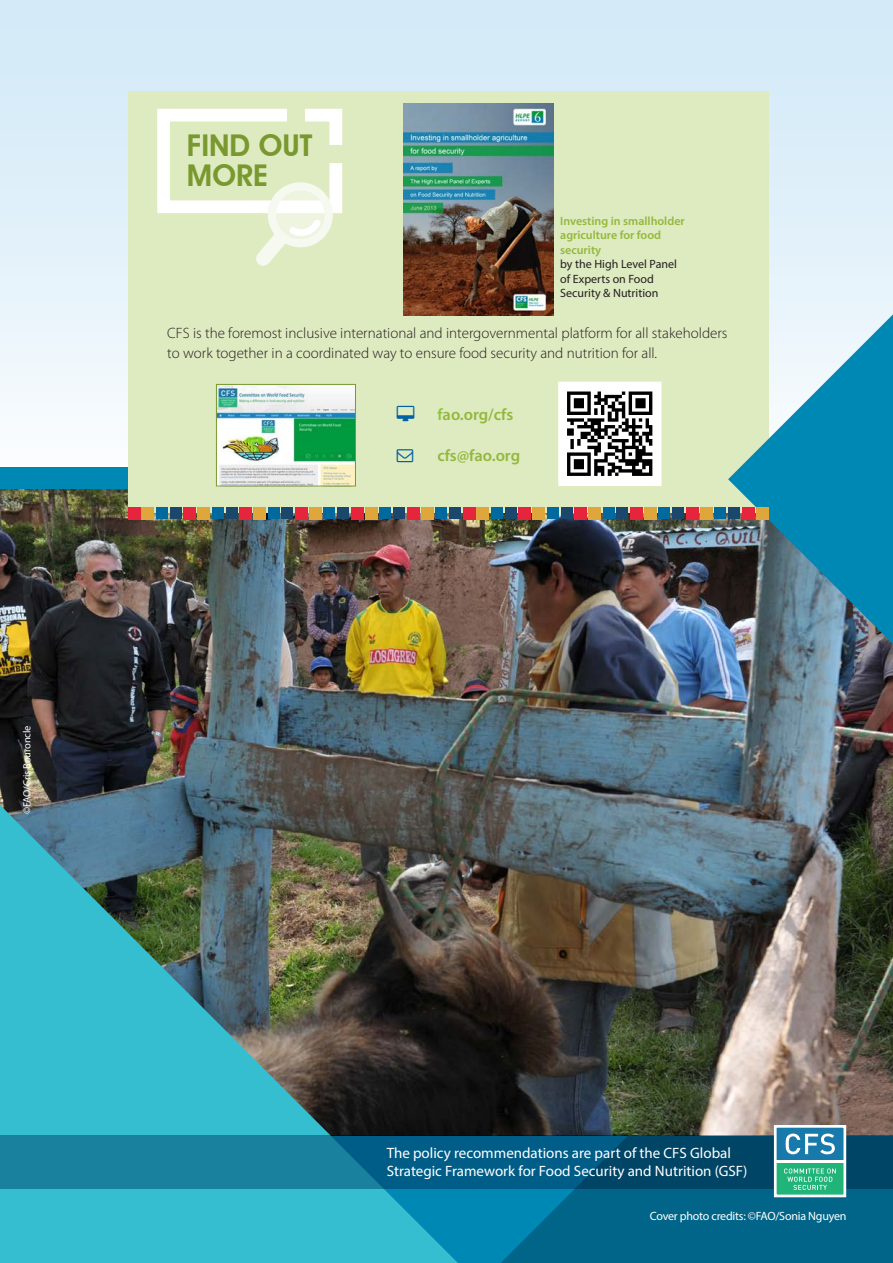
<style>
.page{position:relative;width:893px;height:1263px;background:#fff}
.page>*{position:absolute;margin:0;border:0;box-sizing:border-box;transform-origin:0 0}
.t1{font:600 30px/30px "Avant Garde IT Cby BT";color:#799930}
.t2{font:600 16.5px "Myriad Pro";color:#94b83d}
.t3{font:300 15px/19.8px "Myriad Pro";color:#231f20}
.t4{font:15px/18px "Myriad Pro";color:#fff}
.t5{font:12px/14.4px "Myriad Pro";color:#231f20}
.t6{font:600 12px/14.4px "Myriad Pro";color:#94b83d}
.t7{font:12px "Myriad Pro";letter-spacing:-.02em;color:#fff}
.t8{font:10.5px "Myriad Pro";letter-spacing:-.02em;color:#fff}
.s1{color:#8bc63e}
</style>
<div class="page">
<div style="left:0;top:0;width:893px;height:491px;background:linear-gradient(to bottom,#cfe8f7,#fafdfe)"></div>
<div style="left:0;top:736px;width:893px;height:527px;background:#006588"></div>
<svg style="left:458px;top:1189px;width:116px;height:74px;fill:#0088b4"></svg>
<img style="left:0;top:489px;width:893px;height:646px">
<img style="left:0;top:805px;width:458px;height:458px">
<svg style="left:0;top:1135px;width:893px;height:54px"></svg>
<div style="left:0;top:467px;width:129px;height:22px;background:#0088b4"></div>
<div style="left:128px;top:92px;width:641px;height:421px;background:#deeac0"></div>
<svg style="left:728px;top:314px;width:165px;height:330px"></svg>
<div style="left:775px;top:1126px;width:70px;height:34px;background:#1879ab"></div>
<div style="left:775px;top:1161px;width:70px;height:35px;background:#21b479"></div>
<hr style="left:775px;top:1160px;width:70px;height:2px;background:#fff">
<svg style="left:786px;top:1133px;width:49px;height:21px"></svg>
<svg style="left:784px;top:1168px;width:52px;height:22px"></svg>
<div style="left:774px;top:1125px;width:72px;height:72px;border:3px solid #fff"></div>
<img style="left:403px;top:103px;width:151px;height:213px">
<div style="left:157px;top:109px;width:185px;height:104px;border:13px solid #fff"></div>
<div style="left:319px;top:145px;width:34px;height:17px;background:#deeac0"></div>
<div style="left:288px;top:95px;width:17px;height:35px;background:#deeac0"></div>
<svg style="left:255px;top:178px;width:82px;height:88px"></svg>
<img style="left:218px;top:386px;width:136px;height:98px">
<div style="left:216px;top:384px;width:140px;height:102px;border:1px solid #799930"></div>
<img style="left:564px;top:388px;width:91px;height:92px">
<div style="left:558px;top:382px;width:103px;height:104px;border:5px solid #fff"></div>
<div style="left:142px;top:507px;width:12px;height:12px;background:#dea63b"></div>
<div style="left:156px;top:507px;width:12px;height:12px;background:#00699e"></div>
<div style="left:170px;top:507px;width:12px;height:12px;background:#1a476b"></div>
<div style="left:128px;top:507px;width:12px;height:12px;background:#e6243b"></div>
<div style="left:198px;top:507px;width:12px;height:12px;background:#dea63b"></div>
<div style="left:212px;top:507px;width:12px;height:12px;background:#00699e"></div>
<div style="left:226px;top:507px;width:12px;height:12px;background:#1a476b"></div>
<div style="left:184px;top:507px;width:12px;height:12px;background:#e6243b"></div>
<div style="left:254px;top:507px;width:12px;height:12px;background:#dea63b"></div>
<div style="left:268px;top:507px;width:11px;height:12px;background:#00699e"></div>
<div style="left:281px;top:507px;width:12px;height:12px;background:#1a476b"></div>
<div style="left:240px;top:507px;width:12px;height:12px;background:#e6243b"></div>
<div style="left:309px;top:507px;width:12px;height:12px;background:#dea63b"></div>
<div style="left:323px;top:507px;width:12px;height:12px;background:#00699e"></div>
<div style="left:337px;top:507px;width:12px;height:12px;background:#1a476b"></div>
<div style="left:295px;top:507px;width:13px;height:12px;background:#e6243b"></div>
<div style="left:365px;top:507px;width:12px;height:12px;background:#dea63b"></div>
<div style="left:379px;top:507px;width:12px;height:12px;background:#00699e"></div>
<div style="left:393px;top:507px;width:12px;height:12px;background:#1a476b"></div>
<div style="left:351px;top:507px;width:12px;height:12px;background:#e6243b"></div>
<div style="left:421px;top:507px;width:12px;height:12px;background:#dea63b"></div>
<div style="left:435px;top:507px;width:12px;height:12px;background:#00699e"></div>
<div style="left:449px;top:507px;width:12px;height:12px;background:#1a476b"></div>
<div style="left:407px;top:507px;width:12px;height:12px;background:#e6243b"></div>
<div style="left:477px;top:507px;width:12px;height:12px;background:#dea63b"></div>
<div style="left:491px;top:507px;width:12px;height:12px;background:#00699e"></div>
<div style="left:505px;top:507px;width:12px;height:12px;background:#1a476b"></div>
<div style="left:463px;top:507px;width:12px;height:12px;background:#e6243b"></div>
<div style="left:533px;top:507px;width:12px;height:12px;background:#dea63b"></div>
<div style="left:547px;top:507px;width:12px;height:12px;background:#00699e"></div>
<div style="left:561px;top:507px;width:12px;height:12px;background:#1a476b"></div>
<div style="left:519px;top:507px;width:12px;height:12px;background:#e6243b"></div>
<div style="left:589px;top:507px;width:12px;height:12px;background:#dea63b"></div>
<div style="left:603px;top:507px;width:11px;height:12px;background:#00699e"></div>
<div style="left:616px;top:507px;width:12px;height:12px;background:#1a476b"></div>
<div style="left:575px;top:507px;width:12px;height:12px;background:#e6243b"></div>
<div style="left:644px;top:507px;width:12px;height:12px;background:#dea63b"></div>
<div style="left:658px;top:507px;width:12px;height:12px;background:#00699e"></div>
<div style="left:672px;top:507px;width:12px;height:12px;background:#1a476b"></div>
<div style="left:631px;top:507px;width:12px;height:12px;background:#e6243b"></div>
<div style="left:700px;top:507px;width:12px;height:12px;background:#dea63b"></div>
<div style="left:714px;top:507px;width:12px;height:12px;background:#00699e"></div>
<div style="left:728px;top:507px;width:12px;height:12px;background:#1a476b"></div>
<div style="left:686px;top:507px;width:12px;height:12px;background:#e6243b"></div>
<div style="left:756px;top:507px;width:12px;height:12px;background:#dea63b"></div>
<div style="left:742px;top:507px;width:12px;height:12px;background:#e6243b"></div>
<p class="t8" style="left:20px;top:813px;width:89px;rotate:-90deg">©FAO/Cris Bouroncle</p>
<h1 class="t1" style="left:187px;top:131px;width:127px">FIND OUT<br>MORE</h1>
<p class="t6" style="left:560px;top:213px;width:126px">Investing in smallholder agriculture for food security</p>
<p class="t5" style="left:560px;top:257px;width:118px">by the High Level Panel of Experts on Food<br>Security &amp; Nutrition</p>
<p class="t3" style="left:167px;top:323px;width:562px">CFS is the foremost inclusive international and intergovernmental platform for all stakeholders to work together in a coordinated way to ensure food security and nutrition for all.</p>
<p class="t2" style="left:437px;top:404px;width:77px"><span class="s1">f</span>ao.org/cfs</p>
<p class="t2" style="left:437px;top:445px;width:84px">cfs@fao.org</p>
<p class="t4" style="left:387px;top:1143px;width:362px">The policy recommendations are part of the CFS Global<br>Strategic Framework for Food Security and Nutrition (GSF)</p>
<p class="t7" style="left:650px;top:1208px;width:198px">Cover photo credits: ©FAO/Sonia Nguyen</p>
</div>
